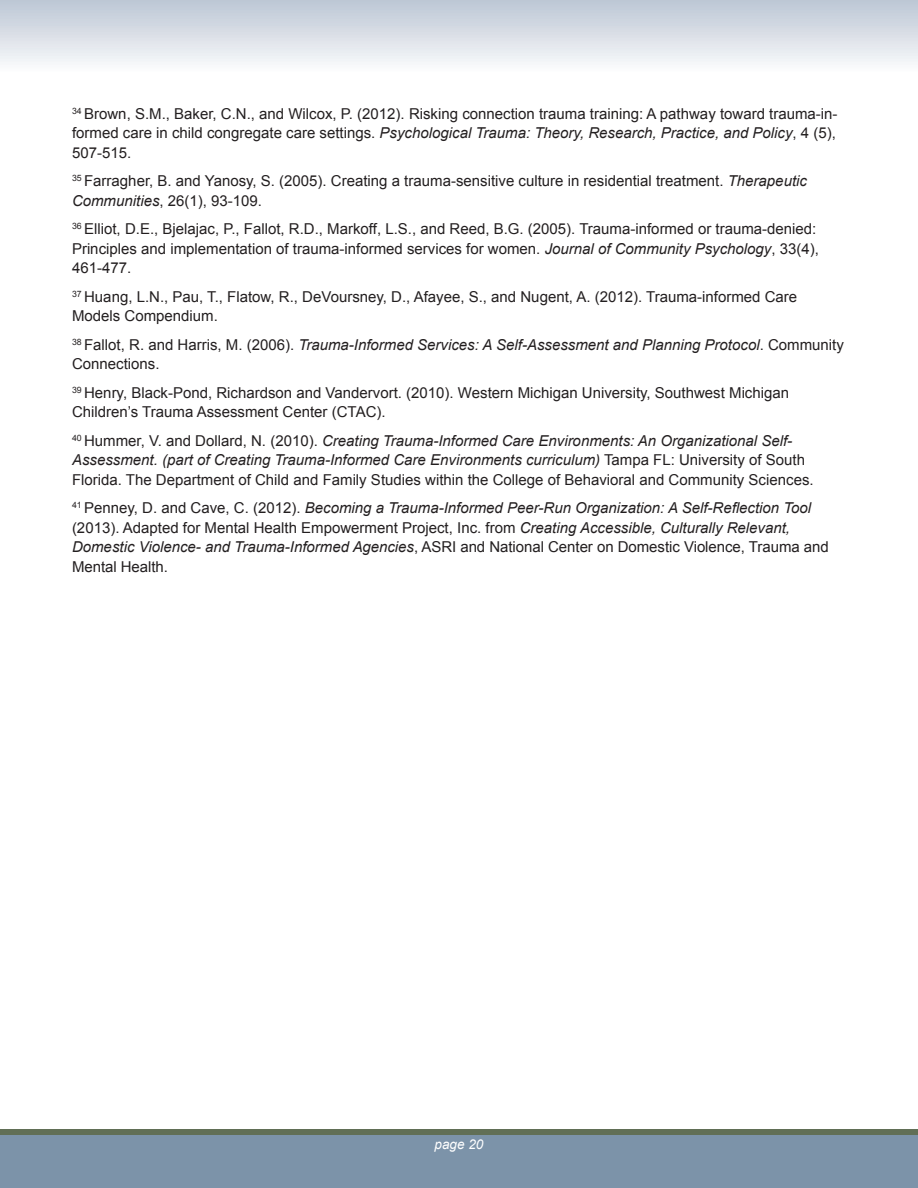
<style>
.page{position:relative;width:918px;height:1188px;background:#fff}
.page>*{position:absolute;margin:0;border:0;box-sizing:border-box;transform-origin:0 0}
.Endnote_text{font:15px/19.5px "Arial";color:#231f20}
.Endnote_text-2{font:italic 15px/19.5px "Arial";color:#231f20}
.t1{font:italic 13.5px "Arial";color:#fff}
.s1{font-style:italic}
.s2{font-style:normal}
</style>
<div class="page">
<div style="left:0;top:1130px;width:918px;height:58px;background:linear-gradient(to right,#616f56,#616f56)"></div>
<div style="left:0;top:1136px;width:918px;height:52px;background:#7c93a9"></div>
<div style="left:0;top:0;width:918px;height:72px;background:linear-gradient(to bottom,#bcc6d4,#fbfbfc)"></div>
<p class="Endnote_text" style="left:72px;top:104px;width:767px;text-align:justify"><sup>34</sup> Brown, S.M., Baker, C.N., and Wilcox, P. (2012). Risking connection trauma training: A pathway toward trauma-in&shy;formed care in child congregate care settings. <span class="s1">Psychological Trauma: Theory, Research, Practice, and Policy</span>, 4 (5), 507-515.</p>
<p class="Endnote_text" style="left:72px;top:172px;width:737px"><sup>35</sup> Farragher, B. and Yanosy, S. (2005). Creating a trauma-sensitive culture in residential treatment. <span class="s1">Therapeutic<br>Communities</span>, 26(1), 93-109.</p>
<p class="Endnote_text" style="left:72px;top:220px;width:748px"><sup>36</sup> Elliot, D.E., Bjelajac, P., Fallot, R.D., Markoff, L.S., and Reed, B.G. (2005). Trauma-informed or trauma-denied:<br>Principles and implementation of trauma-informed services for women. <span class="s1">Journal of Community Psychology</span>, 33(4),<br>461-477.</p>
<p class="Endnote_text" style="left:72px;top:287px;width:727px"><sup>37</sup> Huang, L.N., Pau, T., Flatow, R., DeVoursney, D., Afayee, S., and Nugent, A. (2012). Trauma-informed Care<br>Models Compendium.</p>
<p class="Endnote_text-2" style="left:72px;top:335px;width:773px"><sup>38</sup> <span class="s2">Fallot, R. and Harris, M. (2006).</span> Trauma-Informed Services: A Self-Assessment and Planning Protocol<span class="s2">. Community<br>Connections.</span></p>
<p class="Endnote_text" style="left:72px;top:383px;width:719px"><sup>39</sup> Henry, Black-Pond, Richardson and Vandervort. (2010). Western Michigan University, Southwest Michigan<br>Children’s Trauma Assessment Center (CTAC).</p>
<p class="Endnote_text" style="left:72px;top:431px;width:743px"><sup>40</sup> Hummer, V. and Dollard, N. (2010). <span class="s1">Creating Trauma-Informed Care Environments: An Organizational Self-<br>Assessment. (part of Creating Trauma-Informed Care Environments curriculum)</span> Tampa FL: University of South<br>Florida. The Department of Child and Family Studies within the College of Behavioral and Community Sciences.</p>
<p class="Endnote_text-2" style="left:72px;top:499px;width:758px"><sup>41</sup> <span class="s2">Penney, D. and Cave, C. (2012).</span> Becoming a Trauma-Informed Peer-Run Organization: A Self-Reflection Tool <span class="s2">(2013). Adapted for Mental Health Empowerment Project, Inc. from</span> Creating Accessible, Culturally Relevant, Domestic Violence- and Trauma-Informed Agencies<span class="s2">, ASRI and National Center on Domestic Violence, Trauma and Mental Health.</span></p>
<p class="t1" style="left:435px;top:1136px;width:50px">page 20</p>
</div>
